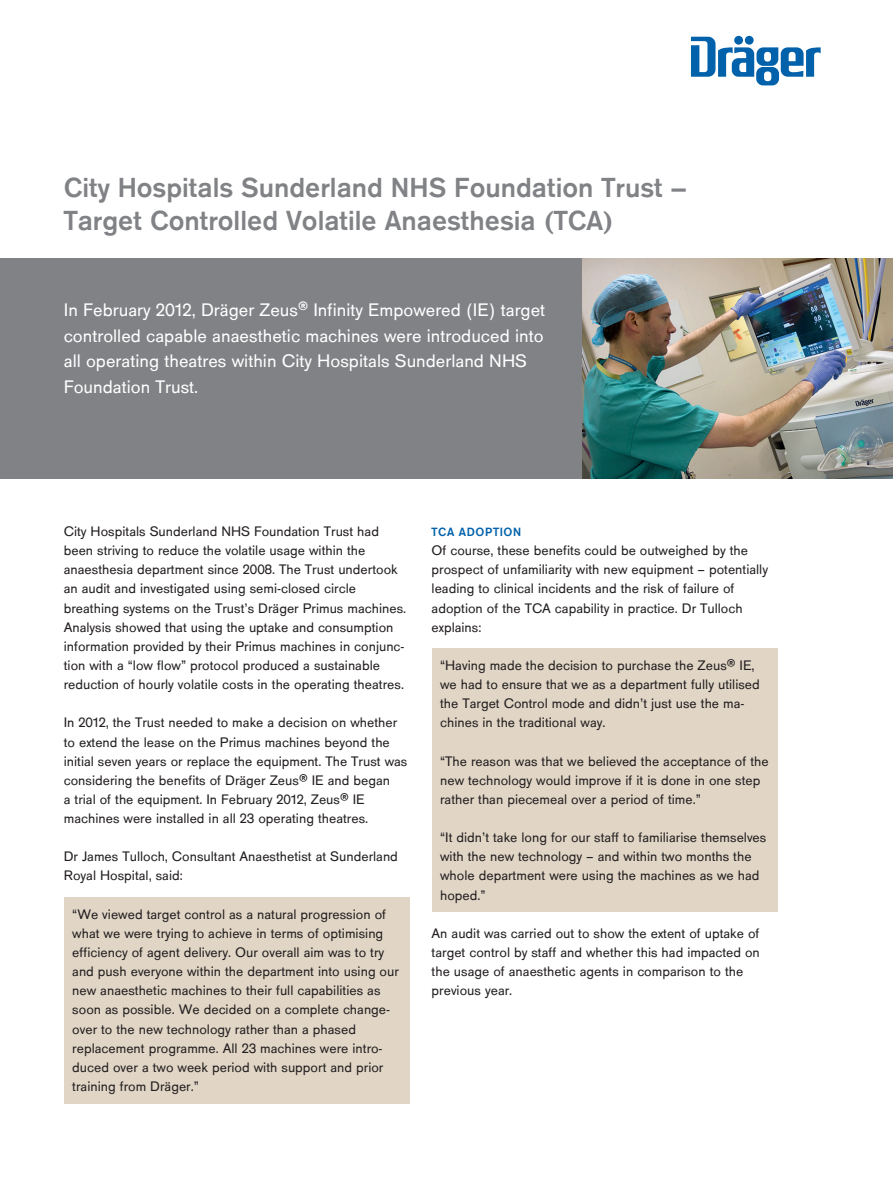
<style>
.page{position:relative;width:893px;height:1191px;background:#fff}
.page>*{position:absolute;margin:0;border:0;box-sizing:border-box;transform-origin:0 0}
.CaseStudy_Headline{font:700 28.5px/33px "Draeger San";color:#808285}
.Intro_white{font:18.75px/25.5px "Draeger San";color:#fff}
.Bodytext_DraeSansReg{font:14.25px/19.2px "Draeger San";color:#231f20}
.Body_Subheadline_1{font:14.25px/19.2px "Draeger San";color:#231f20}
.Bodytext_DraeSansReg-2{font:700 12.3px "Draeger San";letter-spacing:.05em;color:#0161aa}
.s1{font-size:16.5px}
</style>
<div class="page">
<div style="left:64px;top:897px;width:346px;height:206px;background:#e1d6c6"></div>
<div style="left:432px;top:648px;width:345px;height:263px;background:#e1d6c6"></div>
<div style="left:0;top:258px;width:625px;height:220px;background:#808285"></div>
<svg style="left:691px;top:37px;width:130px;height:48px"></svg>
<img style="left:583px;top:258px;width:310px;height:220px">
<p class="CaseStudy_Headline" style="left:64px;top:171px;width:624px">City Hospitals Sunderland NHS Foundation Trust –<br>Target Controlled Volatile Anaesthesia (TCA)</p>
<p class="Intro_white" style="left:64px;top:297px;width:483px">In February 2012, Dräger Zeus<span class="s1">®</span> Infinity Empowered (IE) target controlled capable anaesthetic machines were introduced into</p>
<p class="Intro_white" style="left:64px;top:348px;width:465px">all operating theatres within City Hospitals Sunderland NHS<br>Foundation Trust.</p>
<p class="Body_Subheadline_1" style="left:64px;top:522px;width:344px">City Hospitals Sunderland NHS Foundation Trust had been striving to reduce the volatile usage within the anaesthesia department since 2008. The Trust undertook an audit and investigated using semi-closed circle breathing systems on the Trust’s Dräger Primus machines.<br>Analysis showed that using the uptake and consumption information provided by their Primus machines in conjunc&shy;tion with a “low flow” protocol produced a sustainable reduction of hourly volatile costs in the operating theatres.</p>
<p class="Bodytext_DraeSansReg" style="left:64px;top:713px;width:345px">In 2012, the Trust needed to make a decision on whether to extend the lease on the Primus machines beyond the initial seven years or replace the equipment. The Trust was considering the benefits of Dräger Zeus® IE and began<br>a trial of the equipment. In February 2012, Zeus® IE machines were installed in all 23 operating theatres.</p>
<p class="Bodytext_DraeSansReg" style="left:64px;top:847px;width:336px">Dr James Tulloch, Consultant Anaesthetist at Sunderland<br>Royal Hospital, said:</p>
<p class="Bodytext_DraeSansReg" style="left:72px;top:904px;width:315px">“We viewed target control as a natural progression of</p>
<p class="Bodytext_DraeSansReg" style="left:72px;top:923px;width:313px">what we were trying to achieve in terms of optimising efficiency of agent delivery. Our overall aim was to try</p>
<p class="Bodytext_DraeSansReg" style="left:72px;top:962px;width:328px">and push everyone within the department into using our</p>
<p class="Bodytext_DraeSansReg" style="left:72px;top:981px;width:310px">new anaesthetic machines to their full capabilities as</p>
<p class="Bodytext_DraeSansReg" style="left:72px;top:1000px;width:319px">soon as possible. We decided on a complete change&shy;over to the new technology rather than a phased replacement programme. All 23 machines were intro&shy;duced over a two week period with support and prior training from Dräger.”</p>
<p class="Bodytext_DraeSansReg-2" style="left:432px;top:525px;width:91px">TCA ADOPTION</p>
<p class="Bodytext_DraeSansReg" style="left:432px;top:541px;width:338px">Of course, these benefits could be outweighed by the prospect of unfamiliarity with new equipment – potentially leading to clinical incidents and the risk of failure of adoption of the TCA capability in practice. Dr Tulloch explains:</p>
<p class="Bodytext_DraeSansReg" style="left:440px;top:656px;width:321px">“Having made the decision to purchase the Zeus® IE, we had to ensure that we as a department fully utilised the Target Control mode and didn’t just use the ma&shy;chines in the traditional way.</p>
<p class="Bodytext_DraeSansReg" style="left:440px;top:751px;width:330px">“The reason was that we believed the acceptance of the new technology would improve if it is done in one step rather than piecemeal over a period of time.”</p>
<p class="Bodytext_DraeSansReg" style="left:440px;top:828px;width:328px">“It didn’t take long for our staff to familiarise themselves</p>
<p class="Bodytext_DraeSansReg" style="left:440px;top:847px;width:321px">with the new technology – and within two months the whole department were using the machines as we had hoped.”</p>
<p class="Bodytext_DraeSansReg" style="left:432px;top:923px;width:330px">An audit was carried out to show the extent of uptake of target control by staff and whether this had impacted on</p>
<p class="Bodytext_DraeSansReg" style="left:432px;top:962px;width:313px">the usage of anaesthetic agents in comparison to the previous year.</p>
</div>
